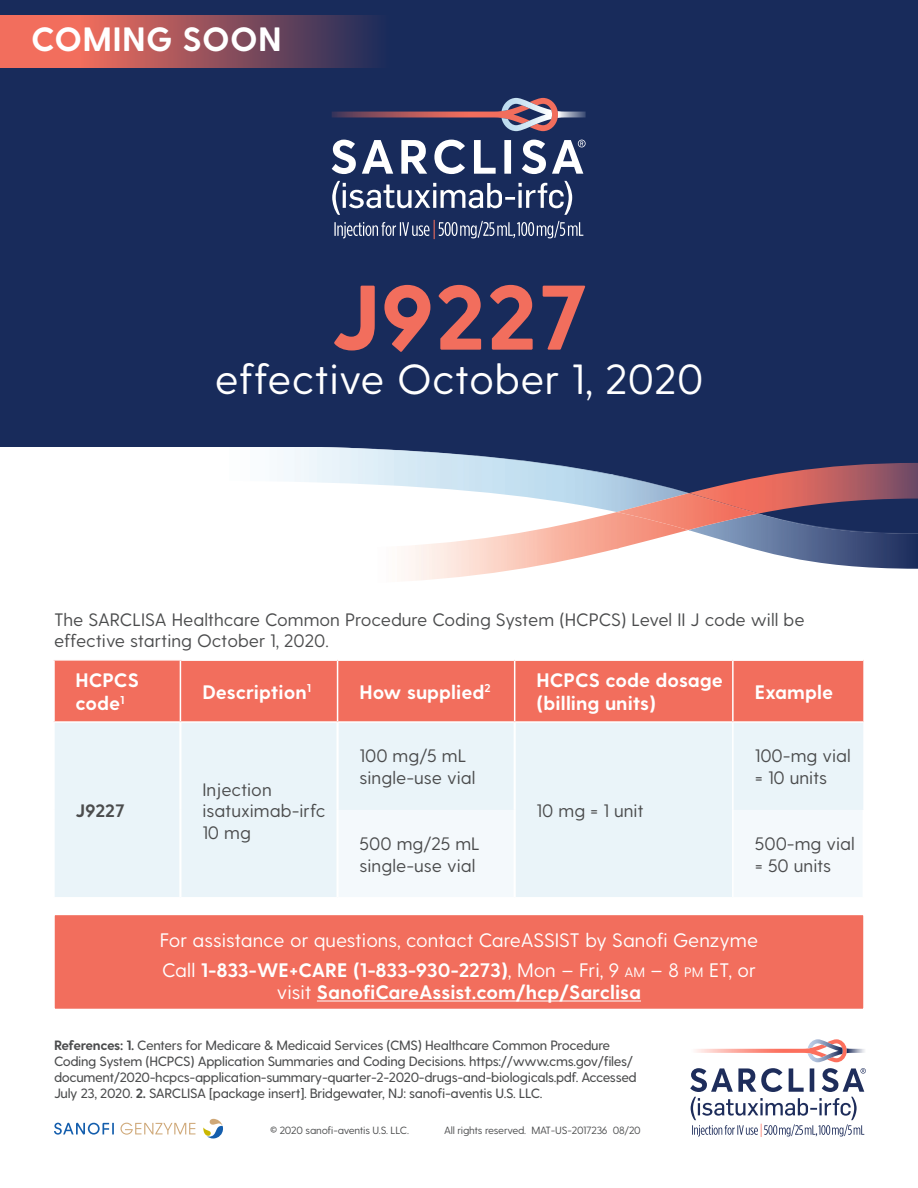
<style>
.page{position:relative;width:918px;height:1188px;background:#fff}
.page>*{position:absolute;margin:0;border:0;box-sizing:border-box;transform-origin:0 0}
.t1{font:800 91.5px "Greycliff CF";letter-spacing:.01em;color:#f26e5d}
.t2{font:42.15px "Greycliff CF";letter-spacing:.005em;color:#fff}
.t3{font:700 33.75px "Greycliff CF";letter-spacing:.01em;color:#fff}
.t4{font:700 19.5px/23.4px "Greycliff CF";color:#fff}
.t5{font:19.5px "Greycliff CF";color:#fff}
.t6{font:18px/21.6px "Greycliff CF";color:#4b4c4d}
.t7{font:700 18px "Greycliff CF";color:#4b4c4d}
.Body_copy{font:500 13.5px/16.2px "Greycliff CF";letter-spacing:-.025em;color:#4b4c4d}
.t8{font:10.5px "Greycliff CF";letter-spacing:-.02em;color:#4b4c4d}
.s1{font-weight:400}
.s2{font-weight:400;font-size:13.65px}
.s3{font-weight:700}
</style>
<div class="page">
<svg style="left:690px;top:1068px;width:176px;height:69px"></svg>
<svg style="left:695px;top:1039px;width:170px;height:23px"></svg>
<div style="left:574px;top:446px;width:344px;height:85px;background:#182b5b"></div>
<img style="left:689px;top:463px;width:229px;height:106px">
<img style="left:575px;top:476px;width:115px;height:36px">
<img style="left:283px;top:475px;width:292px;height:29px">
<img style="left:575px;top:468px;width:43px;height:8px">
<img style="left:758px;top:514px;width:160px;height:19px">
<img style="left:608px;top:474px;width:81px;height:19px">
<img style="left:194px;top:446px;width:419px;height:29px">
<img style="left:408px;top:549px;width:207px;height:32px">
<img style="left:408px;top:512px;width:280px;height:37px">
<img style="left:617px;top:493px;width:141px;height:37px">
<img style="left:688px;top:493px;width:71px;height:21px">
<div style="left:0;top:0;width:918px;height:446px;background:#182b5b"></div>
<div style="left:53px;top:914px;width:812px;height:96px;background:#f26e5d;border:2px solid #fff"></div>
<svg style="left:332px;top:140px;width:254px;height:99px"></svg>
<svg style="left:332px;top:98px;width:254px;height:33px"></svg>
<svg style="left:54px;top:1123px;width:60px;height:12px"></svg>
<svg style="left:120px;top:1123px;width:75px;height:12px"></svg>
<svg style="left:203px;top:1119px;width:20px;height:19px"></svg>
<div style="left:55px;top:661px;width:808px;height:60px;background:#f26e5d"></div>
<div style="left:55px;top:723px;width:808px;height:174px;background:#eaf4f9"></div>
<svg style="left:339px;top:810px;width:524px;height:87px;fill:#f4f9fc"></svg>
<hr style="left:179px;top:723px;width:2px;height:87px;background:#fff">
<hr style="left:337px;top:723px;width:2px;height:87px;background:#fff">
<hr style="left:179px;top:810px;width:2px;height:87px;background:#fff">
<hr style="left:337px;top:810px;width:2px;height:87px;background:#fff">
<hr style="left:180px;top:661px;width:1px;height:60px;background:#fff">
<hr style="left:337px;top:661px;width:1px;height:60px;background:#fff">
<hr style="left:514px;top:723px;width:2px;height:87px;background:#fff">
<hr style="left:514px;top:810px;width:2px;height:87px;background:#fff">
<hr style="left:514px;top:661px;width:1px;height:60px;background:#fff">
<hr style="left:732px;top:661px;width:2px;height:60px;background:#fff">
<hr style="left:732px;top:723px;width:2px;height:87px;background:#fff">
<hr style="left:732px;top:810px;width:2px;height:87px;background:#fff">
<hr style="left:317px;top:1001px;width:324px;height:1px;background:#fff">
<svg style="left:0;top:15px;width:375px;height:53px;background:#a0545b"></svg>
<p class="t3" style="left:31px;top:19px;width:252px">COMING SOON</p>
<p class="t1" style="left:330px;top:262px;width:259px">J9227</p>
<p class="t2" style="left:215px;top:355px;width:490px">effective October 1, 2020</p>
<p class="t6" style="left:54px;top:610px;width:752px;line-height:21px">The SARCLISA Healthcare Common Procedure Coding System (HCPCS) Level II J code will be effective starting October 1, 2020.</p>
<p class="t4" style="left:76px;top:669px;width:65px">HCPCS code<sup>1</sup></p>
<p class="t4" style="left:202px;top:681px;width:110px">Description<sup>1</sup></p>
<p class="t4" style="left:360px;top:681px;width:133px">How supplied<sup>2</sup></p>
<p class="t4" style="left:537px;top:669px;width:188px">HCPCS code dosage (billing units)</p>
<p class="t4" style="left:755px;top:681px;width:80px">Example</p>
<p class="t7" style="left:76px;top:800px;width:51px">J9227</p>
<p class="t6" style="left:202px;top:779px;width:71px">Injection</p>
<p class="t6" style="left:202px;top:800px;width:124px">isatuximab-irfc<br>10 mg</p>
<p class="t6" style="left:360px;top:746px;width:118px">100 mg/5 mL single-use vial</p>
<p class="t6" style="left:537px;top:800px;width:108px">10 mg = 1 unit</p>
<p class="t6" style="left:755px;top:746px;width:98px">100-mg vial = 10 units</p>
<p class="t6" style="left:360px;top:834px;width:122px">500 mg/25 mL single-use vial</p>
<p class="t6" style="left:755px;top:834px;width:102px">500-mg vial = 50 units</p>
<p class="t5" style="left:160px;top:929px;width:600px">For assistance or questions, contact CareASSIST by Sanofi Genzyme</p>
<p class="t4" style="left:162px;top:959px;width:595px;line-height:22.5px;text-align:center"><span class="s1">Call</span> 1-833-WE+CARE (1-833-930-2273)<span class="s1">, Mon – Fri, 9</span> <span class="s2">AM</span> <span class="s1">– 8</span> <span class="s2">PM</span> <span class="s1">ET, or visit</span> SanofiCareAssist.com/hcp/Sarclisa</p>
<p class="Body_copy" style="left:54px;top:1037px;width:584px"><span class="s3">References: 1.</span> Centers for Medicare &amp; Medicaid Services (CMS) Healthcare Common Procedure Coding System (HCPCS) Application Summaries and Coding Decisions. https://www.cms.gov/files/ document/2020-hcpcs-application-summary-quarter-2-2020-drugs-and-biologicals.pdf. Accessed July 23, 2020. <span class="s3">2.</span> SARCLISA [package insert]. Bridgewater, NJ: sanofi-aventis U.S. LLC.</p>
<p class="t8" style="left:270px;top:1124px;width:140px">© 2020 sanofi-aventis U.S. LLC.</p>
<p class="t8" style="left:444px;top:1124px;width:198px">All rights reserved. MAT-US-2017236 08/20</p>
</div>
